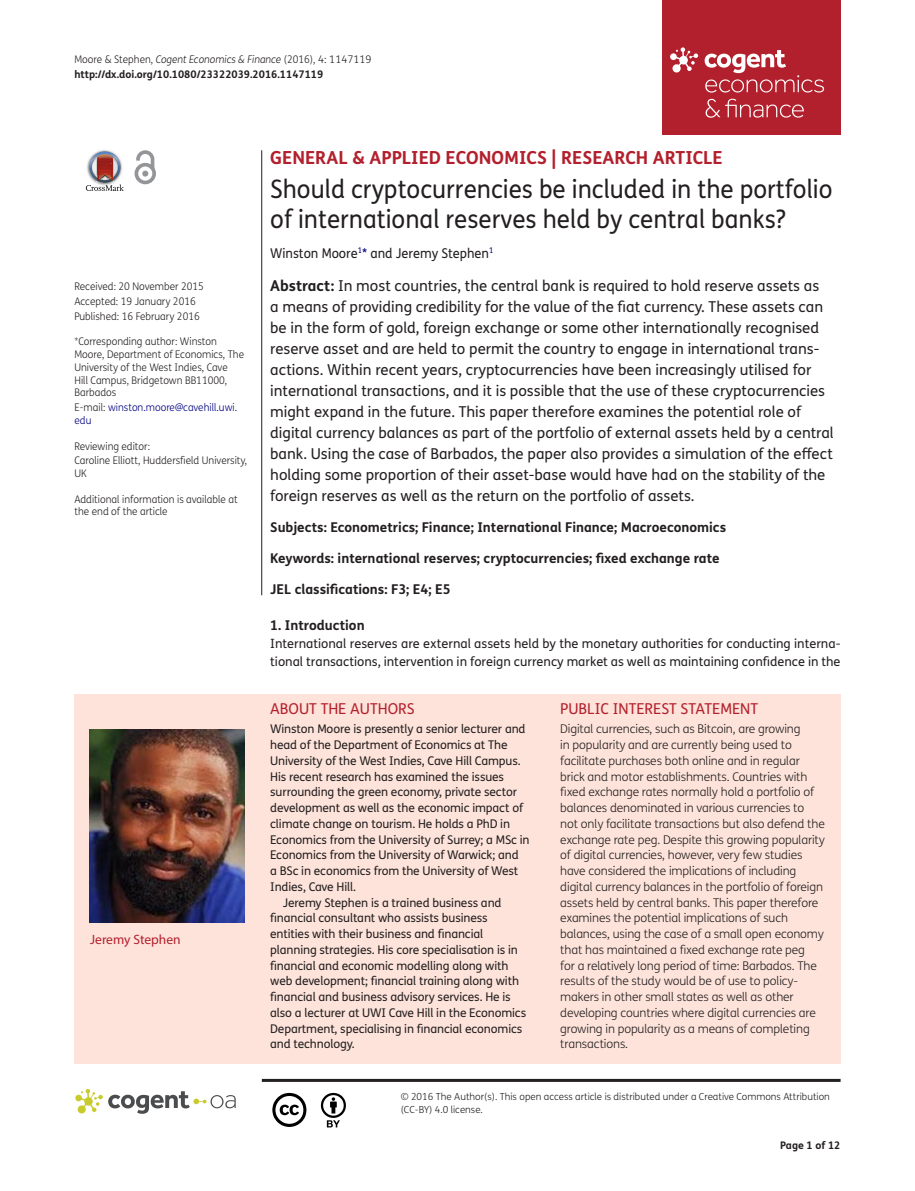
<style>
.page{position:relative;width:915px;height:1191px;background:#fff}
.page>*{position:absolute;margin:0;border:0;box-sizing:border-box;transform-origin:0 0}
.t1{font:25.5px/30px "FS Me Pro";color:#231f20;scale:.95 1}
.t2{font:700 18px "FS Me Pro";color:#b3202d}
.t3{font:15px/21px "FS Me Pro";color:#231f20}
.t4{font:15px "FS Me Pro";color:#b3202d}
.t5{font:700 13.5px "FS Me Pro";color:#231f20}
.t6{font:13.5px "FS Me Pro";color:#231f20;scale:.95 1}
.t7{font:13.5px "Myriad Pro";color:#b3202d}
.t8{font:12.75px/18px "FS Me Pro";color:#231f20}
.t9{font:300 12px/15.8px "FS Me Pro";letter-spacing:-.01em;color:#231f20}
.t10{font:12px "FS Me Pro";letter-spacing:-.01em;color:#231f20}
.t11{font:300 10.5px/12.8px "FS Me Pro";color:#231f20;scale:.95 1}
.t12{font:700 10.5px/15px "FS Me Pro";color:#231f20}
.t13{font:300 10.5px/12.8px "FS Me Pro";color:#000080;scale:.95 1}
.t14{font:300 9.75px/12.8px "FS Me Pro";color:#231f20}
.s1{font-weight:300}
.s2{font-weight:300;font-style:italic}
.s3{color:#231f20}
.s4{color:#000080}
.s5{font-weight:700}
</style>
<div class="page">
<div style="left:661px;top:0;width:179px;height:134px;background:#b3202d"></div>
<svg style="left:670px;top:47px;width:28px;height:25px"></svg>
<svg style="left:704px;top:50px;width:119px;height:43px"></svg>
<svg style="left:705px;top:99px;width:98px;height:19px"></svg>
<div style="left:74px;top:694px;width:766px;height:369px;background:#fde3da"></div>
<svg style="left:86px;top:151px;width:38px;height:40px"></svg>
<svg style="left:134px;top:150px;width:22px;height:34px"></svg>
<hr style="left:261px;top:150px;width:1px;height:445px;background:#231f20">
<hr style="left:262px;top:1078px;width:578px;height:3px;background:#231f20">
<svg style="left:75px;top:1089px;width:161px;height:24px"></svg>
<svg style="left:272px;top:1093px;width:34px;height:34px"></svg>
<svg style="left:321px;top:1093px;width:25px;height:34px"></svg>
<img style="left:89px;top:729px;width:155px;height:193px">
<p class="t12" style="left:74px;top:51px;width:298px"><span class="s1">Moore &amp; Stephen,</span> <span class="s2">Cogent Economics &amp; Finance</span> <span class="s1">(2016), 4: 1147119 </span>http://dx.doi.org/10.1080/23322039.2016.1147119</p>
<p class="t11" style="left:74px;top:279px;width:138px;line-height:14.9px">Received: 20 November 2015<br>Accepted: 19 January 2016<br>Published: 16 February 2016</p>
<p class="t11" style="left:74px;top:335px;width:180px">*Corresponding author: Winston<br>Moore, Department of Economics, The<br>University of the West Indies, Cave<br>Hill Campus, Bridgetown BB11000,<br>Barbados</p>
<p class="t13" style="left:74px;top:401px;width:173px"><span class="s3">E-mail:</span> winston.moore@cavehill.uwi. edu</p>
<p class="t11" style="left:74px;top:438px;width:183px;line-height:14.9px">Reviewing editor:<br>Caroline Elliott, Huddersfield University,</p>
<p class="t11" style="left:74px;top:467px;width:15px">UK</p>
<p class="t11" style="left:74px;top:492px;width:173px">Additional information is available at the end of the article</p>
<p class="t7" style="left:90px;top:931px;width:92px">Jeremy Stephen</p>
<h2 class="t2" style="left:270px;top:143px;width:454px">GENERAL &amp; APPLIED ECONOMICS | RESEARCH ARTICLE</h2>
<h1 class="t1" style="left:270px;top:174px;width:593px">Should cryptocurrencies be included in the portfolio of international reserves held by central banks?</h1>
<p class="t6" style="left:270px;top:243px;width:236px">Winston Moore<sup>1</sup><span class="s4">*</span> and Jeremy Stephen<sup>1</sup></p>
<p class="t3" style="left:270px;top:275px;width:565px"><span class="s5">Abstract:</span> In most countries, the central bank is required to hold reserve assets as<br>a means of providing credibility for the value of the fiat currency. These assets can be in the form of gold, foreign exchange or some other internationally recognised reserve asset and are held to permit the country to engage in international trans&shy;actions. Within recent years, cryptocurrencies have been increasingly utilised for international transactions, and it is possible that the use of these cryptocurrencies might expand in the future. This paper therefore examines the potential role of digital currency balances as part of the portfolio of external assets held by a central bank. Using the case of Barbados, the paper also provides a simulation of the effect holding some proportion of their asset-base would have had on the stability of the foreign reserves as well as the return on the portfolio of assets.</p>
<p class="t5" style="left:270px;top:517px;width:457px">Subjects: Econometrics; Finance; International Finance; Macroeconomics</p>
<p class="t5" style="left:270px;top:548px;width:450px">Keywords: international reserves; cryptocurrencies; fixed exchange rate</p>
<p class="t5" style="left:270px;top:578px;width:182px">JEL classifications: F3; E4; E5</p>
<p class="t5" style="left:270px;top:614px;width:96px">1. Introduction</p>
<p class="t8" style="left:270px;top:634px;width:571px">International reserves are external assets held by the monetary authorities for conducting interna&shy;tional transactions, intervention in foreign currency market as well as maintaining confidence in the</p>
<p class="t4" style="left:270px;top:698px;width:146px">ABOUT THE AUTHORS</p>
<p class="t10" style="left:270px;top:721px;width:257px">Winston Moore is presently a senior lecturer and</p>
<p class="t10" style="left:270px;top:736px;width:239px">head of the Department of Economics at The</p>
<p class="t10" style="left:270px;top:752px;width:252px">University of the West Indies, Cave Hill Campus.</p>
<p class="t10" style="left:270px;top:768px;width:235px">His recent research has examined the issues</p>
<p class="t10" style="left:270px;top:784px;width:248px">surrounding the green economy, private sector</p>
<p class="t10" style="left:270px;top:799px;width:254px">development as well as the economic impact of</p>
<p class="t10" style="left:270px;top:815px;width:241px">climate change on tourism. He holds a PhD in</p>
<p class="t10" style="left:270px;top:831px;width:261px">Economics from the University of Surrey; a MSc in</p>
<p class="t10" style="left:270px;top:847px;width:250px">Economics from the University of Warwick; and</p>
<p class="t10" style="left:270px;top:862px;width:249px">a BSc in economics from the University of West</p>
<p class="t10" style="left:270px;top:878px;width:87px">Indies, Cave Hill.</p>
<p class="t10" style="left:283px;top:894px;width:220px">Jeremy Stephen is a trained business and</p>
<p class="t10" style="left:270px;top:910px;width:219px">financial consultant who assists business</p>
<p class="t10" style="left:270px;top:925px;width:214px">entities with their business and financial</p>
<p class="t10" style="left:270px;top:941px;width:249px">planning strategies. His core specialisation is in</p>
<p class="t10" style="left:270px;top:957px;width:240px">financial and economic modelling along with</p>
<p class="t10" style="left:270px;top:973px;width:250px">web development; financial training along with</p>
<p class="t10" style="left:270px;top:988px;width:242px">financial and business advisory services. He is</p>
<p class="t10" style="left:270px;top:1004px;width:257px">also a lecturer at UWI Cave Hill in the Economics</p>
<p class="t10" style="left:270px;top:1020px;width:253px">Department, specialising in financial economics</p>
<p class="t10" style="left:270px;top:1036px;width:86px">and technology.</p>
<p class="t4" style="left:560px;top:698px;width:199px">PUBLIC INTEREST STATEMENT</p>
<p class="t9" style="left:560px;top:721px;width:266px">Digital currencies, such as Bitcoin, are growing<br>in popularity and are currently being used to facilitate purchases both online and in regular brick and motor establishments. Countries with fixed exchange rates normally hold a portfolio of balances denominated in various currencies to not only facilitate transactions but also defend the exchange rate peg. Despite this growing popularity of digital currencies, however, very few studies have considered the implications of including digital currency balances in the portfolio of foreign assets held by central banks. This paper therefore examines the potential implications of such balances, using the case of a small open economy that has maintained a fixed exchange rate peg<br>for a relatively long period of time: Barbados. The results of the study would be of use to policy&shy;makers in other small states as well as other developing countries where digital currencies are growing in popularity as a means of completing transactions.</p>
<p class="t14" style="left:400px;top:1090px;width:430px">© 2016 The Author(s). This open access article is distributed under a Creative Commons Attribution (CC-BY) 4.0 license.</p>
<p class="t12" style="left:780px;top:1137px;width:62px">Page 1 of 12</p>
</div>
